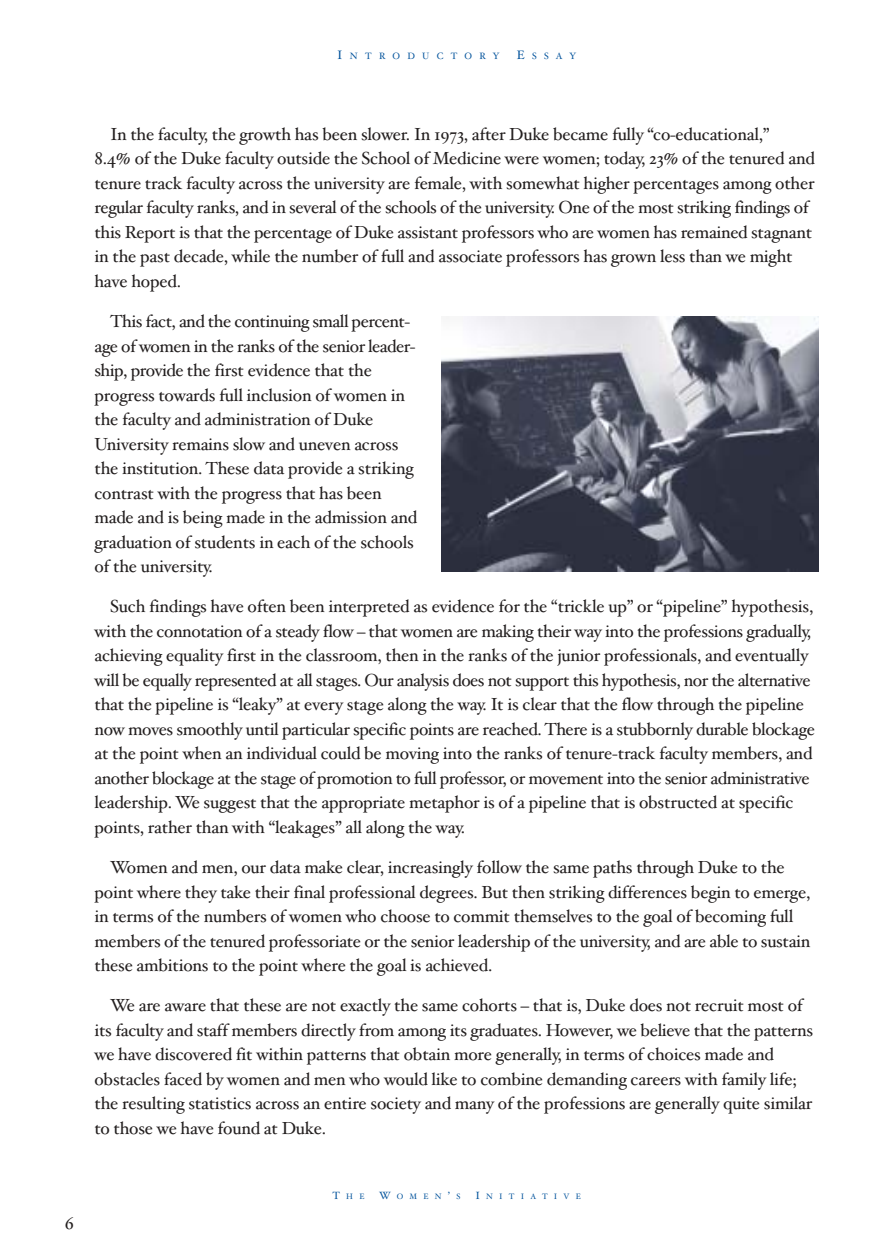
<style>
.page{position:relative;width:882px;height:1260px;background:#fff}
.page>*{position:absolute;margin:0;border:0;box-sizing:border-box;transform-origin:0 0}
.t1{font:17.5px/24.5px "Hoefler Text";letter-spacing:-.01em;color:#231f1f}
.t2{font:9.1px "Hoefler Text";letter-spacing:.795em;color:#00529b}
.t3{font:7.88px "Hoefler Text";letter-spacing:.795em;color:#00529b}
.s1{font-size:12.25px}
.s2{font-size:10.5px}
</style>
<div class="page">
<img style="left:441px;top:317px;width:378px;height:255px">
<p class="t2" style="left:337px;top:52px;width:164px"><span class="s1">I</span>NTRODUCTORY</p>
<p class="t2" style="left:517px;top:52px;width:61px"><span class="s1">E</span>SSAY</p>
<p class="t1" style="left:94px;top:124px;width:722px;text-indent:16px">In the faculty, the growth has been slower. In 1973, after Duke became fully “co-educational,”<br>8.4% of the Duke faculty outside the School of Medicine were women; today, 23% of the tenured and tenure track faculty across the university are female, with somewhat higher percentages among other regular faculty ranks, and in several of the schools of the university. One of the most striking findings of this Report is that the percentage of Duke assistant professors who are women has remained stagnant in the past decade, while the number of full and associate professors has grown less than we might have hoped.</p>
<p class="t1" style="left:94px;top:311px;width:324px;text-indent:16px">This fact, and the continuing small percent&shy;age of women in the ranks of the senior leader&shy;ship, provide the first evidence that the progress towards full inclusion of women in the faculty and administration of Duke University remains slow and uneven across the institution. These data provide a striking contrast with the progress that has been made and is being made in the admission and graduation of students in each of the schools of the university.</p>
<p class="t1" style="left:94px;top:596px;width:722px;text-indent:16px">Such findings have often been interpreted as evidence for the “trickle up” or “pipeline” hypothesis, with the connotation of a steady flow – that women are making their way into the professions gradually, achieving equality first in the classroom, then in the ranks of the junior professionals, and eventually will be equally represented at all stages. Our analysis does not support this hypothesis, nor the alternative that the pipeline is “leaky” at every stage along the way. It is clear that the flow through the pipeline now moves smoothly until particular specific points are reached. There is a stubbornly durable blockage at the point when an individual could be moving into the ranks of tenure-track faculty members, and another blockage at the stage of promotion to full professor, or movement into the senior administrative leadership. We suggest that the appropriate metaphor is of a pipeline that is obstructed at specific points, rather than with “leakages” all along the way.</p>
<p class="t1" style="left:94px;top:857px;width:717px;text-indent:16px">Women and men, our data make clear, increasingly follow the same paths through Duke to the point where they take their final professional degrees. But then striking differences begin to emerge, in terms of the numbers of women who choose to commit themselves to the goal of becoming full members of the tenured professoriate or the senior leadership of the university, and are able to sustain these ambitions to the point where the goal is achieved.</p>
<p class="t1" style="left:94px;top:995px;width:720px;text-indent:16px">We are aware that these are not exactly the same cohorts – that is, Duke does not recruit most of its faculty and staff members directly from among its graduates. However, we believe that the patterns we have discovered fit within patterns that obtain more generally, in terms of choices made and obstacles faced by women and men who would like to combine demanding careers with family life; the resulting statistics across an entire society and many of the professions are generally quite similar to those we have found at Duke.</p>
<p class="t1" style="left:65px;top:1213px;width:11px">6</p>
<p class="t3" style="left:333px;top:1194px;width:33px"><span class="s2">T</span>HE</p>
<p class="t3" style="left:379px;top:1194px;width:83px"><span class="s2">W</span>OMEN<span class="s2">’</span>S</p>
<p class="t3" style="left:475px;top:1194px;width:107px"><span class="s2">I</span>NITIATIVE</p>
</div>
